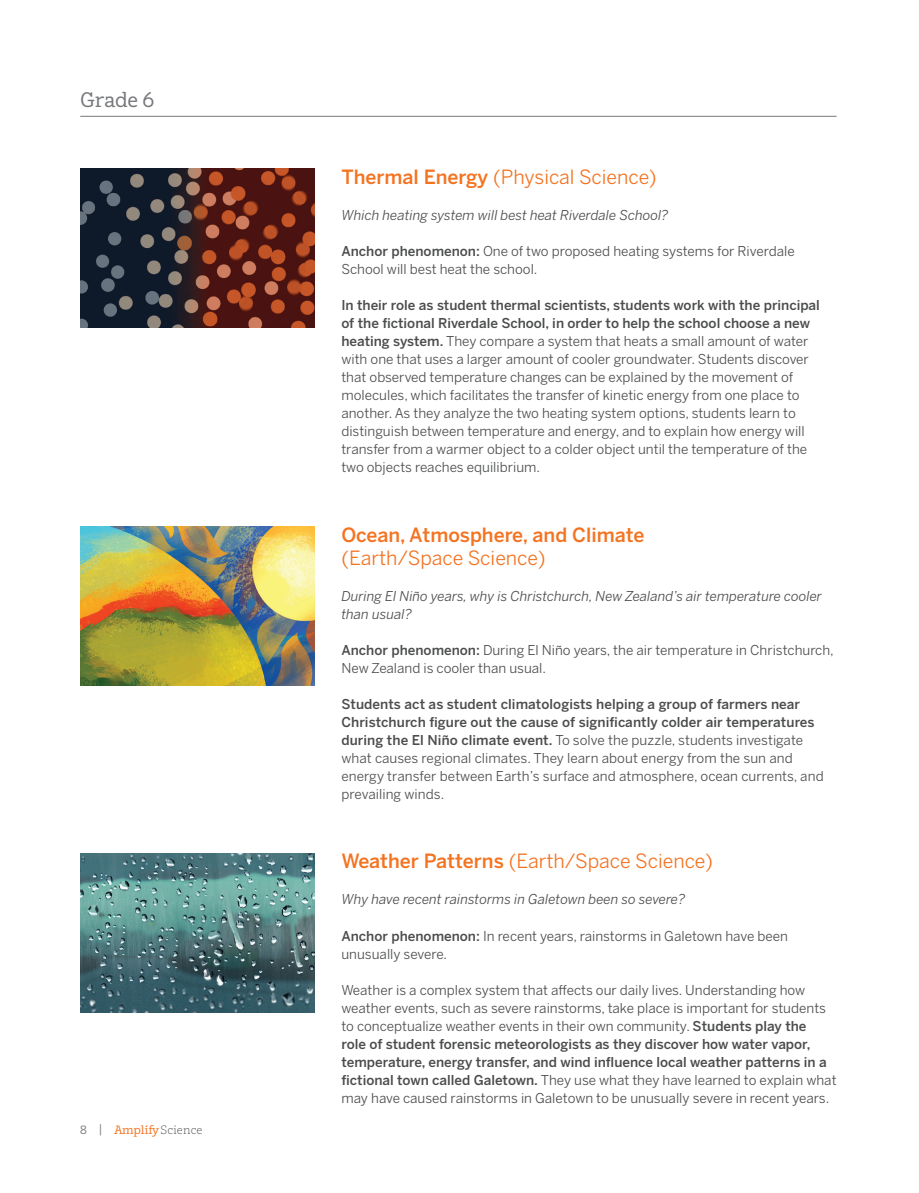
<style>
.page{position:relative;width:919px;height:1193px;background:#fff}
.page>*{position:absolute;margin:0;border:0;box-sizing:border-box;transform-origin:0 0}
.t1{font:21px "Amplify";letter-spacing:-.01em;color:#76787b}
.t2{font:19.5px "Benton Sans";color:#f47321}
.t3{font:500 19.5px "Benton Sans";color:#f47321}
.t4{font:13.5px/18px "Benton Sans";color:#4b4c4d}
.t5{font:italic 13.5px/18px "Benton Sans";color:#4b4c4d}
.t6{font:300 12px "Amplify";letter-spacing:.015em;color:#4b4c4d}
.s1{font-weight:400;color:#76787b}
.s2{color:#f47321}
.s3{font-weight:500}
</style>
<div class="page">
<img style="left:80px;top:169px;width:234px;height:159px">
<img style="left:80px;top:526px;width:234px;height:159px">
<img style="left:80px;top:853px;width:234px;height:159px">
<hr style="left:80px;top:116px;width:756px;height:1px;background:#76787b">
<h1 class="t1" style="left:80px;top:87px;width:76px">Grade 6</h1>
<p class="t6" style="left:80px;top:1122px;width:124px"><span class="s1">8 |</span> <span class="s2">¬</span>Science</p>
<h2 class="t2" style="left:341px;top:165px;width:317px"><span class="s3">Thermal Energy</span> (Physical Science)</h2>
<p class="t5" style="left:341px;top:206px;width:328px">Which heating system will best heat Riverdale School?</p>
<p class="t4" style="left:341px;top:242px;width:455px"><span class="s3">Anchor phenomenon:</span> One of two proposed heating systems for Riverdale<br>School will best heat the school.</p>
<p class="t4" style="left:341px;top:296px;width:480px"><span class="s3">In their role as student thermal scientists, students work with the principal of the fictional Riverdale School, in order to help the school choose a new heating system.</span> They compare a system that heats a small amount of water with one that uses a larger amount of cooler groundwater. Students discover that observed temperature changes can be explained by the movement of molecules, which facilitates the transfer of kinetic energy from one place to another. As they analyze the two heating system options, students learn to distinguish between temperature and energy, and to explain how energy will transfer from a warmer object to a colder object until the temperature of the two objects reaches equilibrium.</p>
<h2 class="t3" style="left:341px;top:522px;width:305px">Ocean, Atmosphere, and Climate</h2>
<h2 class="t2" style="left:341px;top:546px;width:206px">(Earth/Space Science)</h2>
<p class="t5" style="left:341px;top:587px;width:482px">During El Niño years, why is Christchurch, New Zealand’s air temperature cooler than usual?</p>
<p class="t4" style="left:341px;top:641px;width:494px"><span class="s3">Anchor phenomenon:</span> During El Niño years, the air temperature in Christchurch,<br>New Zealand is cooler than usual.</p>
<p class="t4" style="left:341px;top:695px;width:484px"><span class="s3">Students act as student climatologists helping a group of farmers near Christchurch figure out the cause of significantly colder air temperatures during the El Niño climate event.</span> To solve the puzzle, students investigate what causes regional climates. They learn about energy from the sun and energy transfer between Earth’s surface and atmosphere, ocean currents, and prevailing winds.</p>
<h2 class="t2" style="left:341px;top:849px;width:373px"><span class="s3">Weather Patterns</span> (Earth/Space Science)</h2>
<p class="t5" style="left:341px;top:890px;width:345px">Why have recent rainstorms in Galetown been so severe?</p>
<p class="t4" style="left:341px;top:926px;width:448px"><span class="s3">Anchor phenomenon:</span> In recent years, rainstorms in Galetown have been unusually severe.</p>
<p class="t4" style="left:341px;top:980px;width:497px">Weather is a complex system that affects our daily lives. Understanding how weather events, such as severe rainstorms, take place is important for students to conceptualize weather events in their own community. <span class="s3">Students play the<br>role of student forensic meteorologists as they discover how water vapor, temperature, energy transfer, and wind influence local weather patterns in a fictional town called Galetown.</span> They use what they have learned to explain what may have caused rainstorms in Galetown to be unusually severe in recent years.</p>
</div>
